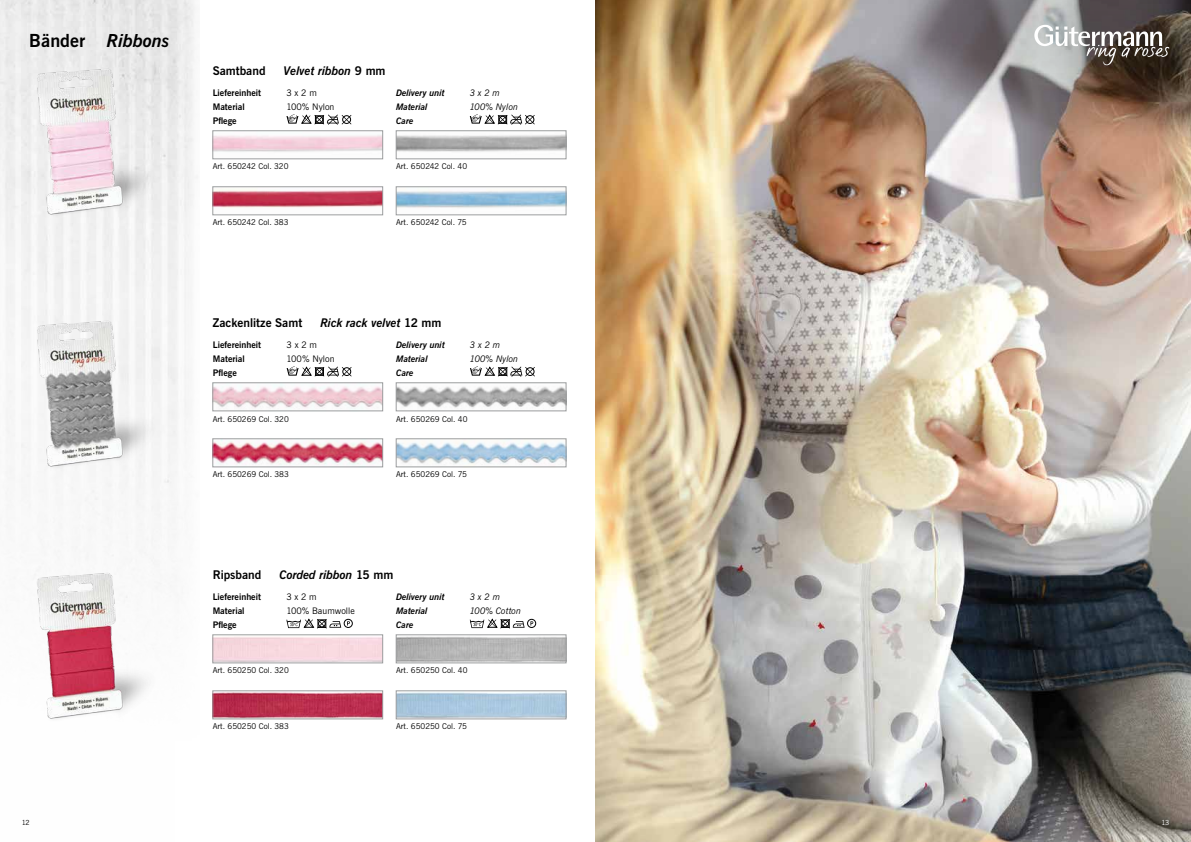
<style>
.page{position:relative;width:1191px;height:842px;background:#fff}
.page>*{position:absolute;margin:0;border:0;box-sizing:border-box;transform-origin:0 0}
.t1{font:italic 700 18px "News Gothic";color:#000}
.t2{font:italic 700 12px "News Gothic";color:#000}
.t3{font:700 12px "News Gothic";color:#000}
.t4{font:700 9px "News Gothic";color:#000}
.t5{font:italic 700 9px "News Gothic";color:#000}
.t6{font:9px "News Gothic";color:#000}
.t7{font:italic 9px "News Gothic";color:#000}
.t8{font:8px "News Gothic";color:#000}
.t9{font:7px "News Gothic";color:#000}
.t10{font:7px "News Gothic";color:#fff}
.s1{font-style:normal}
</style>
<div class="page">
<img style="left:595px;top:0;width:596px;height:842px">
<img style="left:30px;top:558px;width:125px;height:163px">
<img style="left:30px;top:54px;width:125px;height:172px">
<img style="left:30px;top:306px;width:125px;height:172px">
<svg style="left:899px;top:0;width:292px;height:139px;background:#877b77"></svg>
<svg style="left:286px;top:114px;width:65px;height:11px"></svg>
<div style="left:342px;top:115px;width:9px;height:9px;border:1px solid #000;border-radius:50%"></div>
<svg style="left:470px;top:114px;width:65px;height:11px"></svg>
<div style="left:525px;top:115px;width:9px;height:9px;border:1px solid #000;border-radius:50%"></div>
<svg style="left:287px;top:366px;width:65px;height:11px"></svg>
<div style="left:342px;top:367px;width:9px;height:9px;border:1px solid #000;border-radius:50%"></div>
<svg style="left:470px;top:366px;width:65px;height:11px"></svg>
<div style="left:526px;top:367px;width:8px;height:9px;border:1px solid #000;border-radius:50%"></div>
<svg style="left:286px;top:618px;width:55px;height:10px"></svg>
<div style="left:344px;top:619px;width:8px;height:9px;border:1px solid #000;border-radius:50%"></div>
<svg style="left:469px;top:618px;width:55px;height:10px"></svg>
<div style="left:527px;top:619px;width:9px;height:9px;border:1px solid #000;border-radius:50%"></div>
<div style="left:213px;top:635px;width:170px;height:28px;border:1px solid #9c9e9f"></div>
<img style="left:398px;top:637px;width:166px;height:24px">
<div style="left:396px;top:635px;width:170px;height:28px;border:1px solid #9c9e9f"></div>
<img style="left:215px;top:385px;width:166px;height:24px">
<div style="left:213px;top:383px;width:170px;height:28px;border:1px solid #9c9e9f"></div>
<img style="left:398px;top:386px;width:166px;height:22px">
<div style="left:396px;top:383px;width:170px;height:28px;border:1px solid #9c9e9f"></div>
<div style="left:213px;top:131px;width:170px;height:28px;border:1px solid #9c9e9f"></div>
<div style="left:396px;top:131px;width:170px;height:28px;border:1px solid #9c9e9f"></div>
<img style="left:215px;top:189px;width:166px;height:19px">
<div style="left:213px;top:187px;width:170px;height:28px;border:1px solid #9c9e9f"></div>
<div style="left:396px;top:187px;width:170px;height:28px;border:1px solid #9c9e9f"></div>
<img style="left:215px;top:441px;width:166px;height:24px">
<div style="left:213px;top:439px;width:170px;height:28px;border:1px solid #9c9e9f"></div>
<img style="left:398px;top:441px;width:166px;height:24px">
<div style="left:396px;top:439px;width:170px;height:28px;border:1px solid #9c9e9f"></div>
<img style="left:215px;top:693px;width:166px;height:24px">
<div style="left:213px;top:691px;width:170px;height:28px;border:1px solid #9c9e9f"></div>
<img style="left:398px;top:693px;width:166px;height:24px">
<div style="left:396px;top:691px;width:170px;height:28px;border:1px solid #9c9e9f"></div>
<svg style="left:1034px;top:25px;width:135px;height:40px;background:#8c8885"></svg>
<h1 class="t1" style="left:29px;top:28px;width:142px"><span class="s1">Bänder</span> Ribbons</h1>
<h2 class="t3" style="left:213px;top:62px;width:54px">Samtband</h2>
<h2 class="t2" style="left:284px;top:62px;width:103px">Velvet ribbon <span class="s1">9 mm</span></h2>
<p class="t4" style="left:213px;top:86px;width:50px">Liefereinheit</p>
<p class="t6" style="left:286px;top:87px;width:32px">3 x 2 m</p>
<p class="t4" style="left:213px;top:100px;width:33px">Material</p>
<p class="t6" style="left:286px;top:101px;width:49px">100% Nylon</p>
<p class="t4" style="left:213px;top:114px;width:25px">Pflege</p>
<p class="t5" style="left:396px;top:86px;width:50px">Delivery unit</p>
<p class="t7" style="left:470px;top:87px;width:32px">3 x 2 m</p>
<p class="t5" style="left:396px;top:100px;width:33px">Material</p>
<p class="t7" style="left:470px;top:101px;width:50px">100% Nylon</p>
<p class="t5" style="left:396px;top:114px;width:19px">Care</p>
<p class="t8" style="left:213px;top:161px;width:77px">Art. 650242 Col. 320</p>
<p class="t8" style="left:396px;top:161px;width:73px">Art. 650242 Col. 40</p>
<p class="t8" style="left:213px;top:217px;width:77px">Art. 650242 Col. 383</p>
<p class="t8" style="left:396px;top:217px;width:72px">Art. 650242 Col. 75</p>
<h2 class="t3" style="left:213px;top:314px;width:91px">Zackenlitze Samt</h2>
<h2 class="t2" style="left:320px;top:314px;width:123px">Rick rack velvet <span class="s1">12 mm</span></h2>
<p class="t4" style="left:213px;top:338px;width:50px">Liefereinheit</p>
<p class="t6" style="left:287px;top:339px;width:32px">3 x 2 m</p>
<p class="t4" style="left:213px;top:352px;width:33px">Material</p>
<p class="t6" style="left:287px;top:353px;width:49px">100% Nylon</p>
<p class="t4" style="left:213px;top:366px;width:25px">Pflege</p>
<p class="t5" style="left:396px;top:338px;width:50px">Delivery unit</p>
<p class="t7" style="left:470px;top:339px;width:32px">3 x 2 m</p>
<p class="t5" style="left:396px;top:352px;width:33px">Material</p>
<p class="t7" style="left:470px;top:353px;width:50px">100% Nylon</p>
<p class="t5" style="left:396px;top:366px;width:19px">Care</p>
<p class="t8" style="left:213px;top:413px;width:78px">Art. 650269 Col. 320</p>
<p class="t8" style="left:213px;top:469px;width:78px">Art. 650269 Col. 383</p>
<p class="t8" style="left:396px;top:413px;width:73px">Art. 650269 Col. 40</p>
<p class="t8" style="left:396px;top:469px;width:73px">Art. 650269 Col. 75</p>
<h2 class="t3" style="left:213px;top:566px;width:50px">Ripsband</h2>
<h2 class="t2" style="left:279px;top:566px;width:115px">Corded ribbon <span class="s1">15 mm</span></h2>
<p class="t4" style="left:213px;top:590px;width:50px">Liefereinheit</p>
<p class="t6" style="left:286px;top:591px;width:32px">3 x 2 m</p>
<p class="t4" style="left:213px;top:604px;width:33px">Material</p>
<p class="t6" style="left:286px;top:605px;width:70px">100% Baumwolle</p>
<p class="t4" style="left:213px;top:618px;width:25px">Pflege</p>
<p class="t5" style="left:396px;top:590px;width:50px">Delivery unit</p>
<p class="t7" style="left:470px;top:591px;width:32px">3 x 2 m</p>
<p class="t5" style="left:396px;top:604px;width:33px">Material</p>
<p class="t7" style="left:470px;top:605px;width:53px">100% Cotton</p>
<p class="t5" style="left:396px;top:618px;width:19px">Care</p>
<p class="t8" style="left:213px;top:665px;width:78px">Art. 650250 Col. 320</p>
<p class="t8" style="left:396px;top:665px;width:73px">Art. 650250 Col. 40</p>
<p class="t8" style="left:213px;top:721px;width:78px">Art. 650250 Col. 383</p>
<p class="t8" style="left:396px;top:721px;width:73px">Art. 650250 Col. 75</p>
<p class="t9" style="left:22px;top:818px;width:9px">12</p>
<p class="t10" style="left:1161px;top:818px;width:9px">13</p>
</div>
